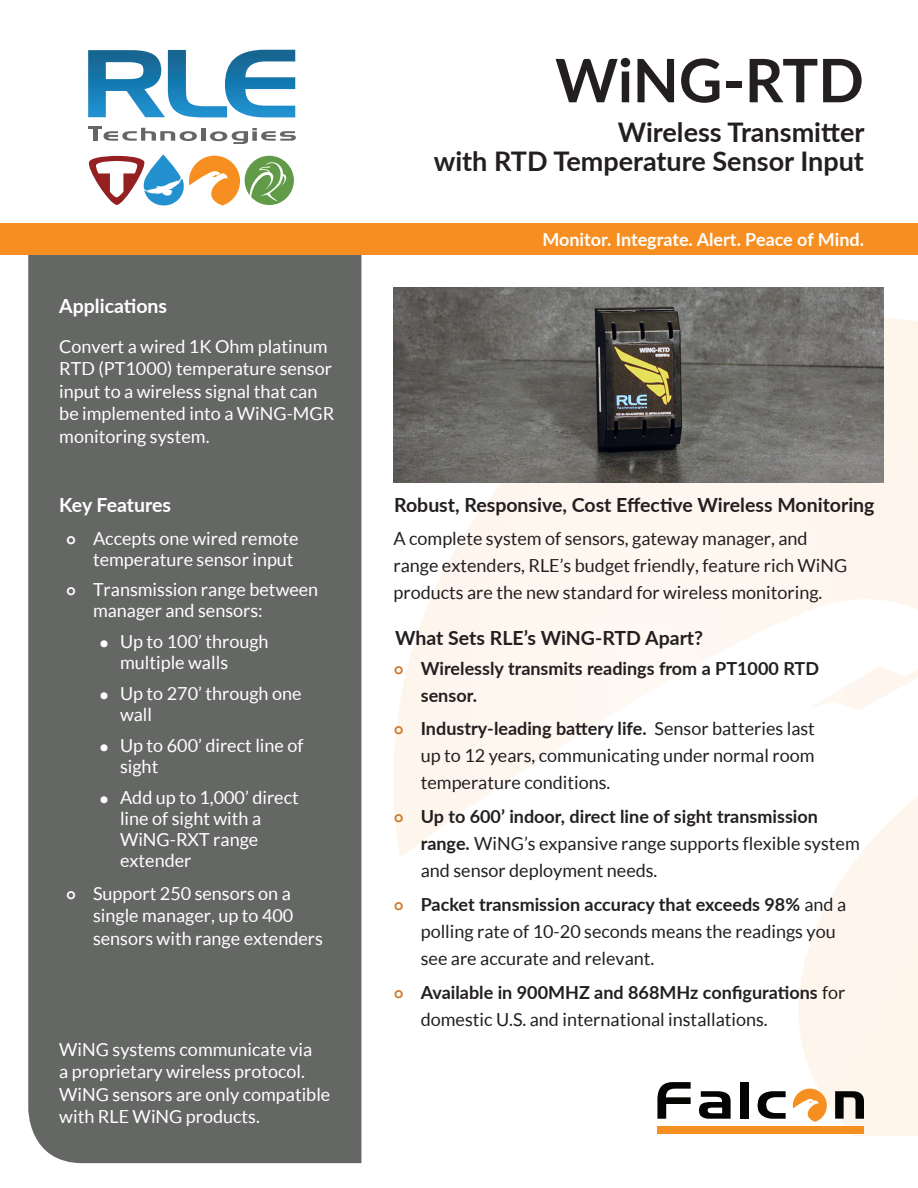
<style>
.page{position:relative;width:918px;height:1188px;background:#fff}
.page>*{position:absolute;margin:0;border:0;box-sizing:border-box;transform-origin:0 0}
.t1{font:700 60px "Lato";letter-spacing:-.005em;color:#231f20}
.t2{font:700 27px/29.2px "Lato";color:#231f20;text-align:right}
.Body_Header{font:700 19.5px "Lato";color:#231f20}
.Sidebar_Header{font:700 19.5px "Lato";color:#fff}
.Body_Text{font:18px/27px "Lato";color:#231f20}
.Sidebar_Text{font:18px/22.5px "Lato";color:#fff}
.t3{font:700 18px/27px "Lato";color:#231f20}
.t4{font:700 18px "Lato";color:#fff}
.s1{font-weight:800;font-size:15px}
.s2{font-weight:800;font-size:15px;color:#cc7828}
.s3{font-weight:700}
</style>
<div class="page">
<div style="left:28px;top:255px;width:333px;height:908px;background:#656765"></div>
<div style="left:0;top:224px;width:918px;height:31px;background:#f68e21"></div>
<div style="left:201px;top:128px;width:5px;height:13px;background:#656765"></div>
<svg style="left:210px;top:128px;width:86px;height:16px"></svg>
<svg style="left:88px;top:50px;width:207px;height:67px"></svg>
<svg style="left:88px;top:127px;width:109px;height:14px"></svg>
<svg style="left:88px;top:154px;width:206px;height:52px"></svg>
<div style="left:395px;top:279px;width:523px;height:849px;background:linear-gradient(to right,#fffdfb,#fffbf6)"></div>
<svg style="left:657px;top:1082px;width:34px;height:37px"></svg>
<svg style="left:698px;top:1091px;width:33px;height:28px"></svg>
<div style="left:740px;top:1082px;width:9px;height:37px;background:#040503"></div>
<svg style="left:756px;top:1091px;width:30px;height:28px"></svg>
<svg style="left:835px;top:1091px;width:29px;height:28px"></svg>
<svg style="left:793px;top:1089px;width:34px;height:33px"></svg>
<div style="left:657px;top:1127px;width:207px;height:7px;background:#f68f21"></div>
<img style="left:393px;top:287px;width:491px;height:195px">
<p class="Sidebar_Header" style="left:59px;top:291px;width:109px">Applications</p>
<p class="Sidebar_Text" style="left:59px;top:335px;width:277px">Convert a wired 1K Ohm platinum<br>RTD (PT1000) temperature sensor input to a wireless signal that can be implemented into a WiNG‑MGR monitoring system.</p>
<p class="Sidebar_Header" style="left:59px;top:490px;width:113px">Key Features</p>
<p class="Sidebar_Text" style="left:66px;top:527px;width:234px;line-height:21px;text-align:right"><span class="s1">○</span> Accepts one wired remote temperature sensor input</p>
<p class="Sidebar_Text" style="left:93px;top:579px;width:227px;line-height:21px;text-indent:-27px"><span class="s1">○</span> Transmission range between manager and sensors:</p>
<p class="Sidebar_Text" style="left:120px;top:631px;width:150px;line-height:21px;text-indent:-20px"><span class="s1">•</span> Up to 100’ through multiple walls</p>
<p class="Sidebar_Text" style="left:120px;top:683px;width:183px;line-height:21px;text-indent:-20px"><span class="s1">•</span> Up to 270’ through one wall</p>
<p class="Sidebar_Text" style="left:120px;top:735px;width:185px;line-height:21px;text-indent:-20px"><span class="s1">•</span> Up to 600’ direct line of sight</p>
<p class="Sidebar_Text" style="left:120px;top:787px;width:180px;line-height:21px;text-indent:-20px"><span class="s1">•</span> Add up to 1,000’ direct line of sight with a<br>WiNG-RXT range extender</p>
<p class="Sidebar_Text" style="left:93px;top:882px;width:231px;text-indent:-27px"><span class="s1">○</span> Support 250 sensors on a single manager, up to 400 sensors with range extenders</p>
<p class="Sidebar_Text" style="left:59px;top:1038px;width:273px">WiNG systems communicate via<br>a proprietary wireless protocol.<br>WiNG sensors are only compatible with RLE WiNG products.</p>
<h1 class="t1" style="left:555px;top:36px;width:310px">WiNG-RTD</h1>
<h2 class="t2" style="left:434px;top:116px;width:432px">Wireless Transmitter<br>with RTD Temperature Sensor Input</h2>
<p class="t4" style="left:542px;top:227px;width:323px">Monitor. Integrate. Alert. Peace of Mind.</p>
<p class="Body_Header" style="left:394px;top:490px;width:482px">Robust, Responsive, Cost Effective Wireless Monitoring</p>
<p class="Body_Text" style="left:393px;top:524px;width:455px">A complete system of sensors, gateway manager, and range extenders, RLE’s budget friendly, feature rich WiNG products are the new standard for wireless monitoring.</p>
<p class="Body_Header" style="left:395px;top:624px;width:309px">What Sets RLE’s WiNG-RTD Apart?</p>
<p class="t3" style="left:421px;top:654px;width:400px;text-indent:-27px"><span class="s2">○</span> Wirelessly transmits readings from a PT1000 RTD sensor.</p>
<p class="Body_Text" style="left:421px;top:715px;width:396px;text-align:justify;text-indent:-27px"><span class="s2">○</span> <span class="s3">Industry-leading battery life.</span> Sensor batteries last up to 12 years, communicating under normal room temperature conditions.</p>
<p class="Body_Text" style="left:421px;top:803px;width:441px;text-indent:-27px"><span class="s2">○</span> <span class="s3">Up to 600’ indoor, direct line of sight transmission range.</span> WiNG’s expansive range supports flexible system and sensor deployment needs.</p>
<p class="Body_Text" style="left:421px;top:891px;width:427px;text-indent:-27px"><span class="s2">○</span> <span class="s3">Packet transmission accuracy that exceeds 98%</span> and a polling rate of 10-20 seconds means the readings you see are accurate and relevant.</p>
<p class="Body_Text" style="left:421px;top:978px;width:426px;text-indent:-27px"><span class="s2">○</span> <span class="s3">Available in 900MHZ and 868MHz configurations</span> for domestic U.S. and international installations.</p>
</div>
